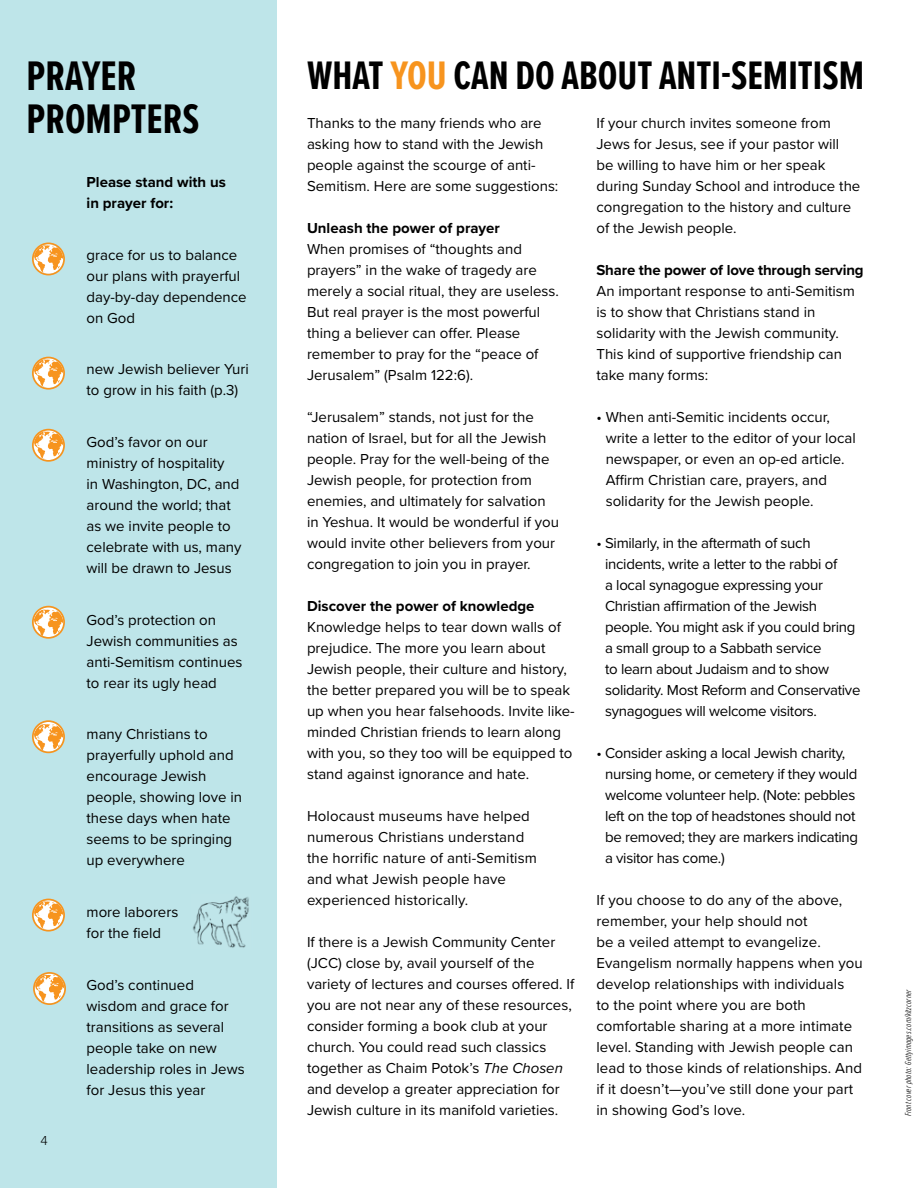
<style>
.page{position:relative;width:918px;height:1188px;background:#fff}
.page>*{position:absolute;margin:0;border:0;box-sizing:border-box;transform-origin:0 0}
.t1{font:700 42.9px/42.9px "Proxima Nova Ex Cn";color:#000}
.t2{font:700 41.25px "Proxima Nova Ex Cn";color:#000}
.t3{font:15px/21px "Proxima Nova";color:#000}
.t4{font:15px/21px "Proxima Nova";letter-spacing:-.02em;color:#000}
.t5{font:700 15px/21px "Proxima Nova";color:#000}
.t6{font:300 13.5px "Proxima Nova";color:#000}
.t7{font:italic 300 9px "Proxima Nova Ex Cn";letter-spacing:.01em;color:#000}
.s1{color:#f7941e}
.s2{font-style:italic}
</style>
<div class="page">
<div style="left:0;top:0;width:277px;height:1188px;background:#bee5e9"></div>
<svg style="left:34px;top:430px;width:29px;height:30px"></svg>
<div style="left:32px;top:429px;width:33px;height:33px;border:2px solid #f7941e;border-radius:50%"></div>
<svg style="left:34px;top:358px;width:29px;height:29px"></svg>
<div style="left:32px;top:357px;width:33px;height:33px;border:2px solid #f7941e;border-radius:50%"></div>
<svg style="left:34px;top:244px;width:29px;height:30px"></svg>
<div style="left:32px;top:243px;width:33px;height:32px;border:2px solid #f7941e;border-radius:50%"></div>
<svg style="left:34px;top:607px;width:29px;height:30px"></svg>
<div style="left:32px;top:606px;width:33px;height:33px;border:2px solid #f7941e;border-radius:50%"></div>
<svg style="left:34px;top:722px;width:29px;height:30px"></svg>
<div style="left:32px;top:720px;width:33px;height:33px;border:2px solid #f7941e;border-radius:50%"></div>
<svg style="left:34px;top:900px;width:29px;height:29px"></svg>
<div style="left:32px;top:899px;width:33px;height:33px;border:2px solid #f7941e;border-radius:50%"></div>
<svg style="left:35px;top:974px;width:29px;height:29px"></svg>
<div style="left:33px;top:972px;width:33px;height:33px;border:2px solid #f7941e;border-radius:50%"></div>
<img style="left:193px;top:896px;width:56px;height:52px">
<h1 class="t1" style="left:27px;top:53px;width:174px">PRAYER<br>PROMPTERS</h1>
<h2 class="t2" style="left:307px;top:45px;width:559px">WHAT <span class="s1">YOU</span> CAN DO ABOUT ANTI-SEMITISM</h2>
<p class="t3" style="left:307px;top:112px;width:253px">Thanks to the many friends who are asking how to stand with the Jewish people against the scourge of anti-Semitism. Here are some suggestions:</p>
<p class="t5" style="left:307px;top:218px;width:194px">Unleash the power of prayer</p>
<p class="t3" style="left:307px;top:238px;width:253px">When promises of “thoughts and prayers” in the wake of tragedy are merely a social ritual, they are useless.<br>But real prayer is the most powerful thing a believer can offer. Please remember to pray for the “peace of Jerusalem” (Psalm 122:6).</p>
<p class="t3" style="left:307px;top:406px;width:254px">“Jerusalem” stands, not just for the nation of Israel, but for all the Jewish people. Pray for the well-being of the Jewish people, for protection from enemies, and ultimately for salvation in Yeshua. It would be wonderful if you would invite other believers from your congregation to join you in prayer.</p>
<p class="t5" style="left:307px;top:596px;width:229px">Discover the power of knowledge</p>
<p class="t3" style="left:307px;top:616px;width:269px">Knowledge helps to tear down walls of prejudice. The more you learn about Jewish people, their culture and history, the better prepared you will be to speak up when you hear falsehoods. Invite like&shy;minded Christian friends to learn along with you, so they too will be equipped to stand against ignorance and hate.</p>
<p class="t3" style="left:307px;top:805px;width:232px">Holocaust museums have helped numerous Christians understand the horrific nature of anti-Semitism and what Jewish people have experienced historically.</p>
<p class="t3" style="left:307px;top:931px;width:269px">If there is a Jewish Community Center (JCC) close by, avail yourself of the variety of lectures and courses offered. If you are not near any of these resources, consider forming a book club at your church. You could read such classics together as Chaim Potok’s <span class="s2">The Chosen </span>and develop a greater appreciation for Jewish culture in its manifold varieties.</p>
<p class="t3" style="left:596px;top:112px;width:265px">If your church invites someone from Jews for Jesus, see if your pastor will<br>be willing to have him or her speak during Sunday School and introduce the congregation to the history and culture of the Jewish people.</p>
<p class="t5" style="left:596px;top:260px;width:269px">Share the power of love through serving</p>
<p class="t3" style="left:596px;top:280px;width:260px">An important response to anti-Semitism is to show that Christians stand in solidarity with the Jewish community.<br>This kind of supportive friendship can take many forms:</p>
<p class="t3" style="left:606px;top:406px;width:252px;text-indent:-9px">• When anti-Semitic incidents occur, write a letter to the editor of your local newspaper, or even an op-ed article.<br>Affirm Christian care, prayers, and solidarity for the Jewish people.</p>
<p class="t4" style="left:605px;top:532px;width:257px;text-indent:-9px">• Similarly, in the aftermath of such incidents, write a letter to the rabbi of<br>a local synagogue expressing your Christian affirmation of the Jewish people. You might ask if you could bring a small group to a Sabbath service<br>to learn about Judaism and to show solidarity. Most Reform and Conservative synagogues will welcome visitors.</p>
<p class="t4" style="left:605px;top:742px;width:255px;text-indent:-9px">• Consider asking a local Jewish charity, nursing home, or cemetery if they would welcome volunteer help. (Note: pebbles left on the top of headstones should not be removed; they are markers indicating a visitor has come.)</p>
<p class="t3" style="left:596px;top:889px;width:268px">If you choose to do any of the above, remember, your help should not<br>be a veiled attempt to evangelize.<br>Evangelism normally happens when you develop relationships with individuals<br>to the point where you are both comfortable sharing at a more intimate level. Standing with Jewish people can lead to those kinds of relationships. And if it does n’t—you’ve still done your part in showing God’s love.</p>
<p class="t5" style="left:87px;top:171px;width:141px">Please stand with us in prayer for:</p>
<p class="t3" style="left:87px;top:243px;width:162px">grace for us to balance our plans with prayerful day-by-day dependence on God</p>
<p class="t3" style="left:87px;top:358px;width:164px">new Jewish believer Yuri to grow in his faith (p.3)</p>
<p class="t3" style="left:87px;top:431px;width:157px">God’s favor on our ministry of hospitality<br>in Washington, DC, and around the world; that as we invite people to celebrate with us, many will be drawn to Jesus</p>
<p class="t3" style="left:87px;top:609px;width:157px">God’s protection on<br>Jewish communities as anti-Semitism continues to rear its ugly head</p>
<p class="t3" style="left:87px;top:723px;width:157px">many Christians to prayerfully uphold and encourage Jewish people, showing love in these days when hate seems to be springing up everywhere</p>
<p class="t3" style="left:87px;top:901px;width:93px">more laborers for the field</p>
<p class="t3" style="left:87px;top:974px;width:160px">God’s continued wisdom and grace for transitions as several people take on new leadership roles in Jews for Jesus this year</p>
<p class="t6" style="left:40px;top:1131px;width:9px">4</p>
<p class="t7" style="left:902px;top:1116px;width:129px;rotate:-90deg">Front cover photo: Gettyimages.com/kitzcorner</p>
</div>
